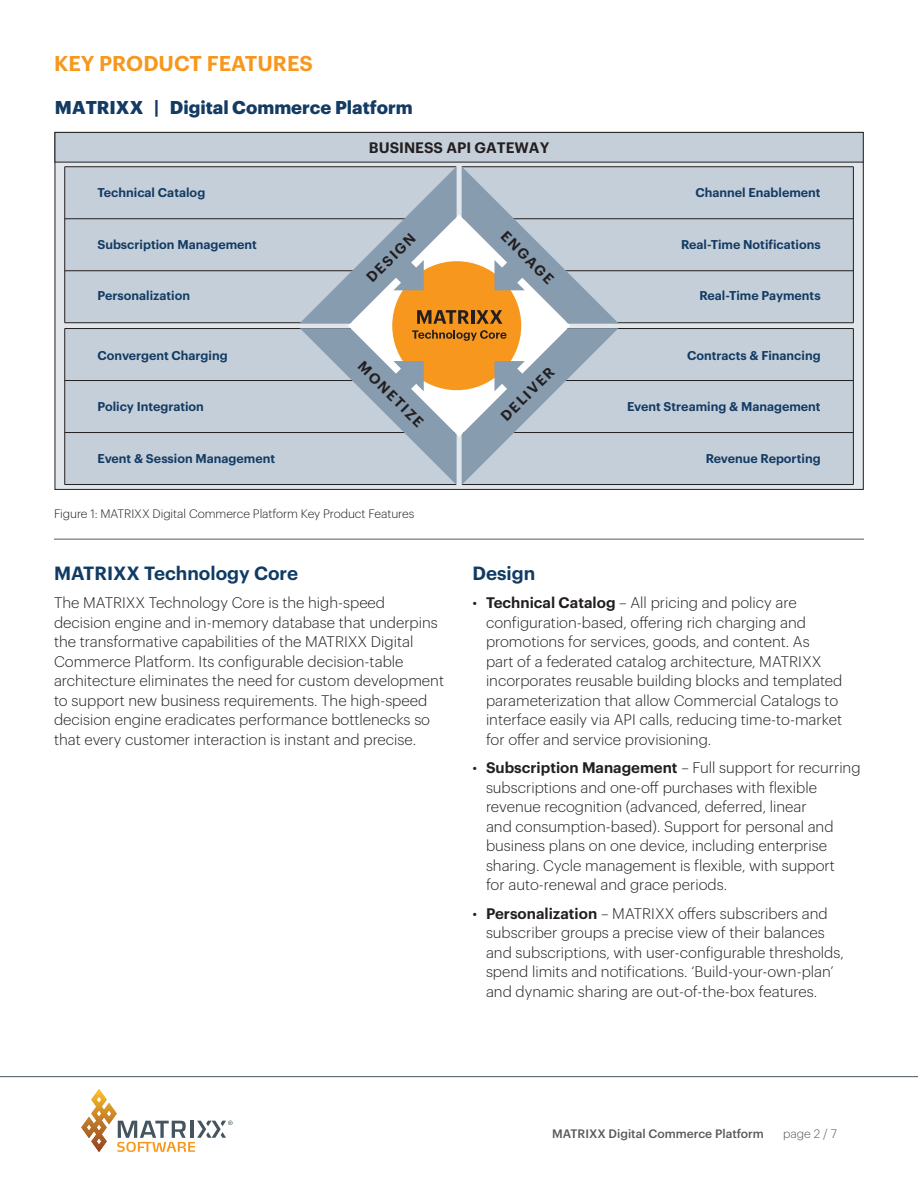
<style>
.page{position:relative;width:918px;height:1188px;background:#fff}
.page>*{position:absolute;margin:0;border:0;box-sizing:border-box;transform-origin:0 0}
._14_orange_heading{font:600 21px "Graphik";color:#f7971d}
._12_5_blue_semibold{font:600 18.75px "Graphik";color:#103b63}
.t1{font:700 18.15px "Graphik";color:#133b63}
._10_Body_light{font:300 15px/19.5px "Graphik";color:#231f20}
.t2{font:600 14.85px "Graphik";color:#231f20}
.t3{font:600 14.25px "Graphik";color:#231f20}
.t4{font:600 12.45px "Graphik";color:#133b63}
._8_caption{font:300 12px "Graphik";letter-spacing:-.005em;color:#231f20}
.t5{font:500 12px "Graphik";color:#57585a}
.t6{font:300 12px "Graphik";color:#57585a}
.s1{font-weight:600}
</style>
<div class="page">
<hr style="left:0;top:1076px;width:918px;height:1px;background:#45555f">
<svg style="left:81px;top:1089px;width:152px;height:63px"></svg>
<hr style="left:54px;top:539px;width:810px;height:1px;background:#57585a">
<div style="left:55px;top:132px;width:808px;height:357px;background:#e1e6eb"></div>
<div style="left:55px;top:132px;width:808px;height:30px;background:#c5cfd9"></div>
<div style="left:55px;top:132px;width:808px;height:30px;border:1px solid #231f20"></div>
<div style="left:65px;top:168px;width:788px;height:316px;background:#c5cfd9"></div>
<hr style="left:65px;top:270px;width:391px;height:1px;background:#231f20">
<hr style="left:64px;top:167px;width:1px;height:156px;background:#231f20">
<hr style="left:65px;top:322px;width:391px;height:1px;background:#231f20">
<hr style="left:462px;top:167px;width:391px;height:1px;background:#231f20">
<hr style="left:462px;top:219px;width:391px;height:1px;background:#231f20">
<hr style="left:462px;top:271px;width:391px;height:1px;background:#231f20">
<hr style="left:462px;top:322px;width:391px;height:1px;background:#231f20">
<hr style="left:64px;top:329px;width:1px;height:155px;background:#231f20">
<hr style="left:65px;top:167px;width:391px;height:1px;background:#231f20">
<hr style="left:65px;top:219px;width:391px;height:1px;background:#231f20">
<hr style="left:65px;top:328px;width:391px;height:1px;background:#231f20">
<hr style="left:462px;top:328px;width:391px;height:1px;background:#231f20">
<hr style="left:65px;top:380px;width:391px;height:1px;background:#231f20">
<hr style="left:462px;top:380px;width:391px;height:1px;background:#231f20">
<hr style="left:65px;top:432px;width:391px;height:1px;background:#231f20">
<hr style="left:462px;top:432px;width:391px;height:1px;background:#231f20">
<hr style="left:65px;top:484px;width:391px;height:1px;background:#231f20">
<hr style="left:462px;top:484px;width:391px;height:1px;background:#231f20">
<hr style="left:853px;top:167px;width:1px;height:156px;background:#231f20">
<hr style="left:853px;top:329px;width:1px;height:155px;background:#231f20">
<svg style="left:300px;top:166px;width:318px;height:319px;background:#bbbab7"></svg>
<p class="_14_orange_heading" style="left:54px;top:48px;width:260px">KEY PRODUCT FEATURES</p>
<p class="t1" style="left:55px;top:94px;width:359px">MATRIXX | Digital Commerce Platform</p>
<p class="t4" style="left:97px;top:183px;width:109px">Technical Catalog</p>
<p class="t4" style="left:97px;top:235px;width:161px">Subscription Management</p>
<p class="t4" style="left:97px;top:286px;width:94px">Personalization</p>
<p class="t4" style="left:97px;top:346px;width:132px">Convergent Charging</p>
<p class="t4" style="left:97px;top:397px;width:108px">Policy Integration</p>
<p class="t4" style="left:97px;top:449px;width:179px">Event &amp; Session Management</p>
<p class="t2" style="left:369px;top:137px;width:182px">BUSINESS API GATEWAY</p>
<p class="t3" style="left:361px;top:272px;width:64px;rotate:-45deg">D ESIGN</p>
<p class="t3" style="left:368px;top:356px;width:87px;rotate:45deg">MO NETIZE</p>
<p class="t3" style="left:511px;top:226px;width:69px;rotate:45deg">ENGAGE</p>
<p class="t3" style="left:495px;top:411px;width:68px;rotate:-45deg">D ELIV ER</p>
<p class="_8_caption" style="left:54px;top:505px;width:362px">Figure 1: MATRIXX Digital Commerce Platform Key Product Features</p>
<p class="t4" style="left:695px;top:183px;width:127px">Channel Enablement</p>
<p class="t4" style="left:681px;top:235px;width:141px">Real-Time Notifications</p>
<p class="t4" style="left:699px;top:286px;width:123px">Real-Time Payments</p>
<p class="t4" style="left:687px;top:346px;width:135px">Contracts &amp; Financing</p>
<p class="t4" style="left:627px;top:397px;width:195px">Event Streaming &amp; Management</p>
<p class="t4" style="left:706px;top:449px;width:116px">Revenue Reporting</p>
<p class="_12_5_blue_semibold" style="left:54px;top:559px;width:246px">MATRIXX Technology Core</p>
<p class="_10_Body_light" style="left:54px;top:592px;width:392px">The MATRIXX Technology Core is the high-speed decision engine and in-memory database that underpins the transformative capabilities of the MATRIXX Digital Commerce Platform. Its configurable decision-table architecture eliminates the need for custom development to support new business requirements. The high-speed decision engine eradicates performance bottlenecks so that every customer interaction is instant and precise.</p>
<p class="_12_5_blue_semibold" style="left:472px;top:559px;width:64px">Design</p>
<p class="_10_Body_light" style="left:486px;top:592px;width:358px;text-indent:-14px">• <span class="s1">Technical Catalog</span> – All pricing and policy are configuration-based, offering rich charging and promotions for services, goods, and content. As<br>part of a federated catalog architecture, MATRIXX incorporates reusable building blocks and templated parameterization that allow Commercial Catalogs to interface easily via API calls, reducing time-to-market for offer and service provisioning.</p>
<p class="_10_Body_light" style="left:486px;top:757px;width:376px;text-indent:-14px">• <span class="s1">Subscription Management</span> – Full support for recurring subscriptions and one-off purchases with flexible revenue recognition (advanced, deferred, linear<br>and consumption-based). Support for personal and business plans on one device, including enterprise sharing. Cycle management is flexible, with support<br>for auto-renewal and grace periods.</p>
<p class="_10_Body_light" style="left:486px;top:902px;width:359px;text-indent:-14px">• <span class="s1">Personalization</span> – MATRIXX offers subscribers and subscriber groups a precise view of their balances and subscriptions, with user-configurable thresholds, spend limits and notifications. ‘Build-your-own-plan’ and dynamic sharing are out-of-the-box features.</p>
<p class="t5" style="left:552px;top:1124px;width:213px">MATRIXX Digital Commerce Platform</p>
<p class="t6" style="left:783px;top:1125px;width:55px">page 2 / 7</p>
</div>
